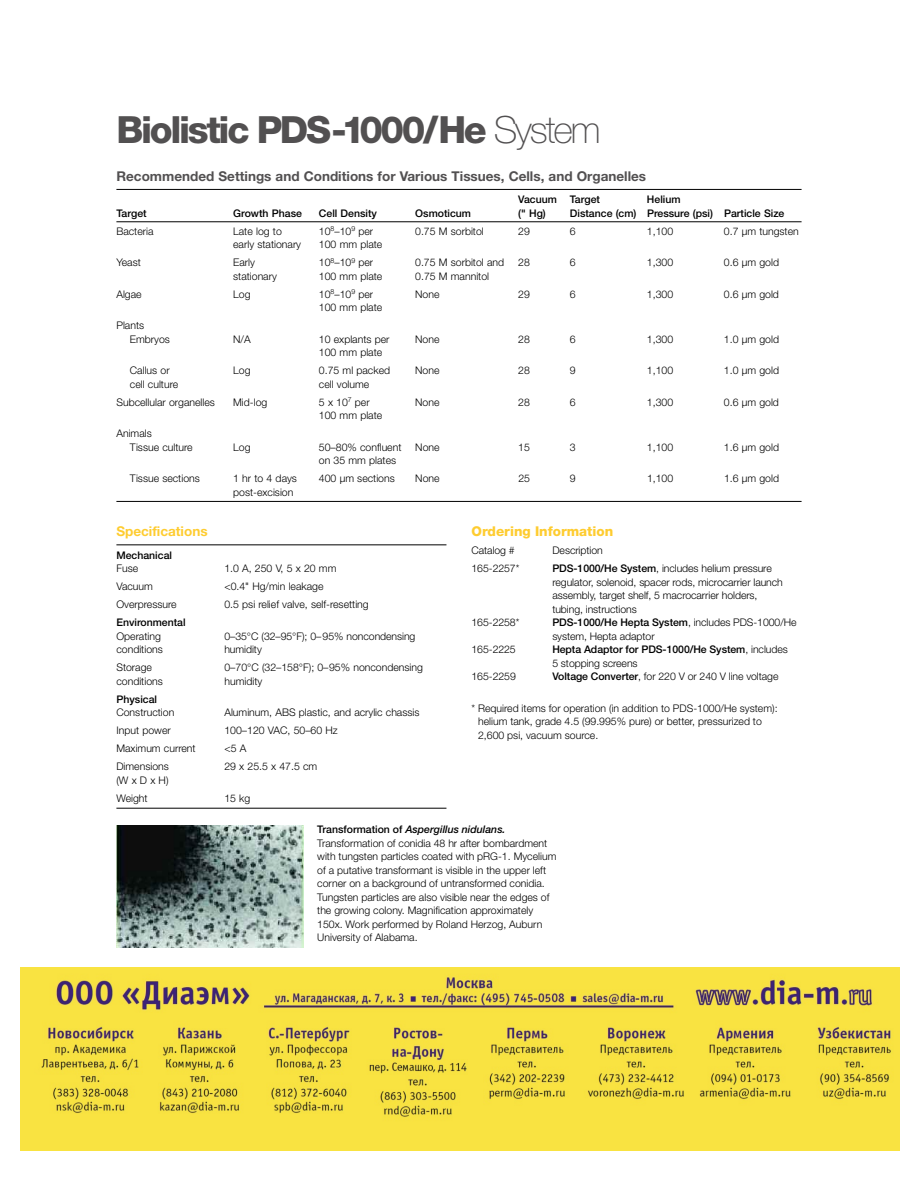
<style>
.page{position:relative;width:918px;height:1188px;background:#fff}
.page>*{position:absolute;margin:0;border:0;box-sizing:border-box;transform-origin:0 0}
.t1{font:800 37.5px "Helvetica Neue";letter-spacing:-.065em;color:#525051}
.t2{font:700 13.5px "Helvetica Neue";color:#525051}
.t3{font:800 13.5px "Helvetica Neue";color:#fecc30}
.t4{font:700 13.5px "Helvetica Neue";color:#fecc30}
.t5{font:300 10.5px/13.5px "Helvetica Neue";color:#000}
.t6{font:500 10.5px/13.5px "Helvetica Neue";color:#000}
.s1{font-weight:100}
.s2{font-weight:500}
.s3{font-weight:300}
.s4{font-weight:500;font-style:italic}
</style>
<div class="page">
<hr style="left:116px;top:189px;width:686px;height:1px;background:#000">
<hr style="left:116px;top:222px;width:686px;height:1px;background:#000">
<hr style="left:116px;top:501px;width:686px;height:1px;background:#000">
<hr style="left:116px;top:545px;width:330px;height:1px;background:#000">
<hr style="left:116px;top:808px;width:330px;height:1px;background:#000">
<img style="left:116px;top:826px;width:187px;height:121px">
<img style="left:20px;top:967px;width:879px;height:184px">
<h1 class="t1" style="left:116px;top:116px;width:486px">Biolistic PDS-1000/He <span class="s1">System</span></h1>
<p class="t2" style="left:116px;top:171px;width:531px">Recommended Settings and Conditions for Various Tissues, Cells, and Organelles</p>
<p class="t6" style="left:518px;top:194px;width:83px">Vacuum Target</p>
<p class="t6" style="left:647px;top:194px;width:35px">Helium</p>
<p class="t6" style="left:116px;top:207px;width:32px">Target</p>
<p class="t6" style="left:233px;top:207px;width:70px">Growth Phase</p>
<p class="t6" style="left:319px;top:207px;width:60px">Cell Density</p>
<p class="t6" style="left:415px;top:207px;width:57px">Osmoticum</p>
<p class="t6" style="left:518px;top:207px;width:29px">(" Hg)</p>
<p class="t6" style="left:570px;top:207px;width:216px">Distance (cm) Pressure (psi) Particle Size</p>
<p class="t5" style="left:116px;top:225px;width:39px">Bacteria</p>
<p class="t5" style="left:233px;top:225px;width:50px">Late log to</p>
<p class="t5" style="left:319px;top:225px;width:56px">10<sup>8</sup>–10<sup>9</sup> per</p>
<p class="t5" style="left:415px;top:225px;width:70px">0.75 M sorbitol</p>
<p class="t5" style="left:518px;top:225px;width:13px">29</p>
<p class="t5" style="left:570px;top:225px;width:7px">6</p>
<p class="t5" style="left:647px;top:225px;width:28px">1,100</p>
<p class="t5" style="left:724px;top:225px;width:76px">0.7 µm tungsten</p>
<p class="t5" style="left:233px;top:239px;width:69px">early stationary</p>
<p class="t5" style="left:319px;top:239px;width:65px">100 mm plate</p>
<p class="t5" style="left:116px;top:257px;width:26px">Yeast</p>
<p class="t5" style="left:233px;top:257px;width:23px">Early</p>
<p class="t5" style="left:319px;top:257px;width:56px">10<sup>8</sup>–10<sup>9</sup> per</p>
<p class="t5" style="left:415px;top:257px;width:90px">0.75 M sorbitol and</p>
<p class="t5" style="left:518px;top:257px;width:13px">28</p>
<p class="t5" style="left:570px;top:257px;width:7px">6</p>
<p class="t5" style="left:647px;top:257px;width:28px">1,300</p>
<p class="t5" style="left:724px;top:257px;width:57px">0.6 µm gold</p>
<p class="t5" style="left:233px;top:270px;width:45px">stationary</p>
<p class="t5" style="left:319px;top:270px;width:65px">100 mm plate</p>
<p class="t5" style="left:415px;top:270px;width:75px">0.75 M mannitol</p>
<p class="t5" style="left:116px;top:288px;width:27px">Algae</p>
<p class="t5" style="left:233px;top:288px;width:19px">Log</p>
<p class="t5" style="left:319px;top:288px;width:56px">10<sup>8</sup>–10<sup>9</sup> per</p>
<p class="t5" style="left:415px;top:288px;width:26px">None</p>
<p class="t5" style="left:518px;top:288px;width:13px">29</p>
<p class="t5" style="left:570px;top:288px;width:7px">6</p>
<p class="t5" style="left:647px;top:288px;width:28px">1,300</p>
<p class="t5" style="left:724px;top:288px;width:57px">0.6 µm gold</p>
<p class="t5" style="left:319px;top:302px;width:65px">100 mm plate</p>
<p class="t5" style="left:130px;top:320px;width:42px;text-indent:-13px">Plants<br>Embryos</p>
<p class="t5" style="left:233px;top:333px;width:19px">N/A</p>
<p class="t5" style="left:319px;top:333px;width:72px">10 explants per</p>
<p class="t5" style="left:415px;top:333px;width:26px">None</p>
<p class="t5" style="left:518px;top:333px;width:13px">28</p>
<p class="t5" style="left:570px;top:333px;width:7px">6</p>
<p class="t5" style="left:647px;top:333px;width:28px">1,300</p>
<p class="t5" style="left:724px;top:333px;width:57px">1.0 µm gold</p>
<p class="t5" style="left:319px;top:347px;width:65px">100 mm plate</p>
<p class="t5" style="left:130px;top:365px;width:41px">Callus or</p>
<p class="t5" style="left:233px;top:365px;width:19px">Log</p>
<p class="t5" style="left:319px;top:365px;width:73px">0.75 ml packed</p>
<p class="t5" style="left:415px;top:365px;width:26px">None</p>
<p class="t5" style="left:518px;top:365px;width:13px">28</p>
<p class="t5" style="left:570px;top:365px;width:7px">9</p>
<p class="t5" style="left:647px;top:365px;width:28px">1,100</p>
<p class="t5" style="left:724px;top:365px;width:57px">1.0 µm gold</p>
<p class="t5" style="left:130px;top:378px;width:50px">cell culture</p>
<p class="t5" style="left:319px;top:378px;width:52px">cell volume</p>
<p class="t5" style="left:116px;top:396px;width:100px">Subcellular organelles</p>
<p class="t5" style="left:233px;top:396px;width:36px">Mid-log</p>
<p class="t5" style="left:319px;top:396px;width:52px">5 x 10<sup>7</sup> per</p>
<p class="t5" style="left:415px;top:396px;width:26px">None</p>
<p class="t5" style="left:518px;top:396px;width:13px">28</p>
<p class="t5" style="left:570px;top:396px;width:7px">6</p>
<p class="t5" style="left:647px;top:396px;width:28px">1,300</p>
<p class="t5" style="left:724px;top:396px;width:57px">0.6 µm gold</p>
<p class="t5" style="left:319px;top:410px;width:65px">100 mm plate</p>
<p class="t5" style="left:130px;top:428px;width:64px;text-indent:-14px">Animals<br>Tissue culture</p>
<p class="t5" style="left:233px;top:441px;width:19px">Log</p>
<p class="t5" style="left:319px;top:441px;width:84px">50–80% confluent</p>
<p class="t5" style="left:415px;top:441px;width:26px">None</p>
<p class="t5" style="left:518px;top:441px;width:13px">15</p>
<p class="t5" style="left:570px;top:441px;width:7px">3</p>
<p class="t5" style="left:647px;top:441px;width:28px">1,100</p>
<p class="t5" style="left:724px;top:441px;width:57px">1.6 µm gold</p>
<p class="t5" style="left:319px;top:455px;width:79px">on 35 mm plates</p>
<p class="t5" style="left:130px;top:473px;width:71px">Tissue sections</p>
<p class="t5" style="left:233px;top:473px;width:65px">1 hr to 4 days</p>
<p class="t5" style="left:319px;top:473px;width:77px">400 µm sections</p>
<p class="t5" style="left:415px;top:473px;width:26px">None</p>
<p class="t5" style="left:518px;top:473px;width:13px">25</p>
<p class="t5" style="left:570px;top:473px;width:7px">9</p>
<p class="t5" style="left:647px;top:473px;width:28px">1,100</p>
<p class="t5" style="left:724px;top:473px;width:57px">1.6 µm gold</p>
<p class="t5" style="left:233px;top:486px;width:62px">post-excision</p>
<p class="t4" style="left:116px;top:526px;width:93px">Specifications</p>
<p class="t6" style="left:116px;top:549px;width:57px">Mechanical</p>
<p class="t5" style="left:116px;top:563px;width:23px">Fuse</p>
<p class="t5" style="left:224px;top:563px;width:113px">1.0 A, 250 V, 5 x 20 mm</p>
<p class="t5" style="left:116px;top:581px;width:38px">Vacuum</p>
<p class="t5" style="left:224px;top:581px;width:101px">&lt;0.4" Hg/min leakage</p>
<p class="t5" style="left:116px;top:599px;width:62px">Overpressure</p>
<p class="t5" style="left:224px;top:599px;width:146px">0.5 psi relief valve, self-resetting</p>
<p class="t6" style="left:116px;top:617px;width:71px">Environmental</p>
<p class="t5" style="left:116px;top:630px;width:46px">Operating</p>
<p class="t5" style="left:224px;top:630px;width:193px">0–35°C (32–95°F); 0–95% noncondensing</p>
<p class="t5" style="left:116px;top:644px;width:48px">conditions</p>
<p class="t5" style="left:224px;top:644px;width:39px">humidity</p>
<p class="t5" style="left:116px;top:662px;width:37px">Storage</p>
<p class="t5" style="left:224px;top:662px;width:200px">0–70°C (32–158°F); 0–95% noncondensing</p>
<p class="t5" style="left:116px;top:675px;width:48px">conditions</p>
<p class="t5" style="left:224px;top:675px;width:39px">humidity</p>
<p class="t6" style="left:116px;top:693px;width:42px">Physical</p>
<p class="t5" style="left:116px;top:707px;width:59px">Construction</p>
<p class="t5" style="left:224px;top:707px;width:197px">Aluminum, ABS plastic, and acrylic chassis</p>
<p class="t5" style="left:116px;top:725px;width:56px">Input power</p>
<p class="t5" style="left:224px;top:725px;width:115px">100–120 VAC, 50–60 Hz</p>
<p class="t5" style="left:116px;top:743px;width:81px">Maximum current</p>
<p class="t5" style="left:224px;top:743px;width:23px">&lt;5 A</p>
<p class="t5" style="left:116px;top:761px;width:54px">Dimensions</p>
<p class="t5" style="left:224px;top:761px;width:94px">29 x 25.5 x 47.5 cm</p>
<p class="t5" style="left:116px;top:772px;width:54px;line-height:18px">(W x D x H)<br>Weight</p>
<p class="t3" style="left:472px;top:526px;width:143px">Ordering Information</p>
<p class="t5" style="left:472px;top:545px;width:45px">Catalog #</p>
<p class="t5" style="left:553px;top:545px;width:52px">Description</p>
<p class="t5" style="left:472px;top:563px;width:49px">165-2257*</p>
<p class="t5" style="left:552px;top:563px;width:232px"><span class="s2">PDS-1000/He System</span>, includes helium pressure regulator, solenoid, spacer rods, microcarrier launch assembly, target shelf, 5 macrocarrier holders, tubing, instructions</p>
<p class="t5" style="left:472px;top:617px;width:49px">165-2258*</p>
<p class="t5" style="left:552px;top:617px;width:246px"><span class="s2">PDS-1000/He Hepta System</span>, includes PDS-1000/He system, Hepta adaptor</p>
<p class="t5" style="left:472px;top:644px;width:46px">165-2225</p>
<p class="t6" style="left:552px;top:644px;width:237px">Hepta Adaptor for PDS-1000/He System<span class="s3">, includes<br>5 stopping screens</span></p>
<p class="t5" style="left:472px;top:671px;width:46px">165-2259</p>
<p class="t5" style="left:553px;top:671px;width:227px"><span class="s2">Voltage Converter</span>, for 220 V or 240 V line voltage</p>
<p class="t5" style="left:478px;top:702px;width:301px;text-indent:-7px">* Required items for operation (in addition to PDS-1000/He system): helium tank, grade 4.5 (99.995% pure) or better, pressurized to<br>2,600 psi, vacuum source.</p>
<p class="t5" style="left:224px;top:792px;width:27px">15 kg</p>
<p class="t5" style="left:317px;top:824px;width:241px"><span class="s2">Transformation of</span> <span class="s4">Aspergillus nidulans.<br></span>Transformation of conidia 48 hr after bombardment with tungsten particles coated with pRG-1. Mycelium of a putative transformant is visible in the upper left corner on a background of untransformed conidia.<br>Tungsten particles are also visible near the edges of the growing colony. Magnification approximately 150x. Work performed by Roland Herzog, Auburn University of Alabama.</p>
</div>
